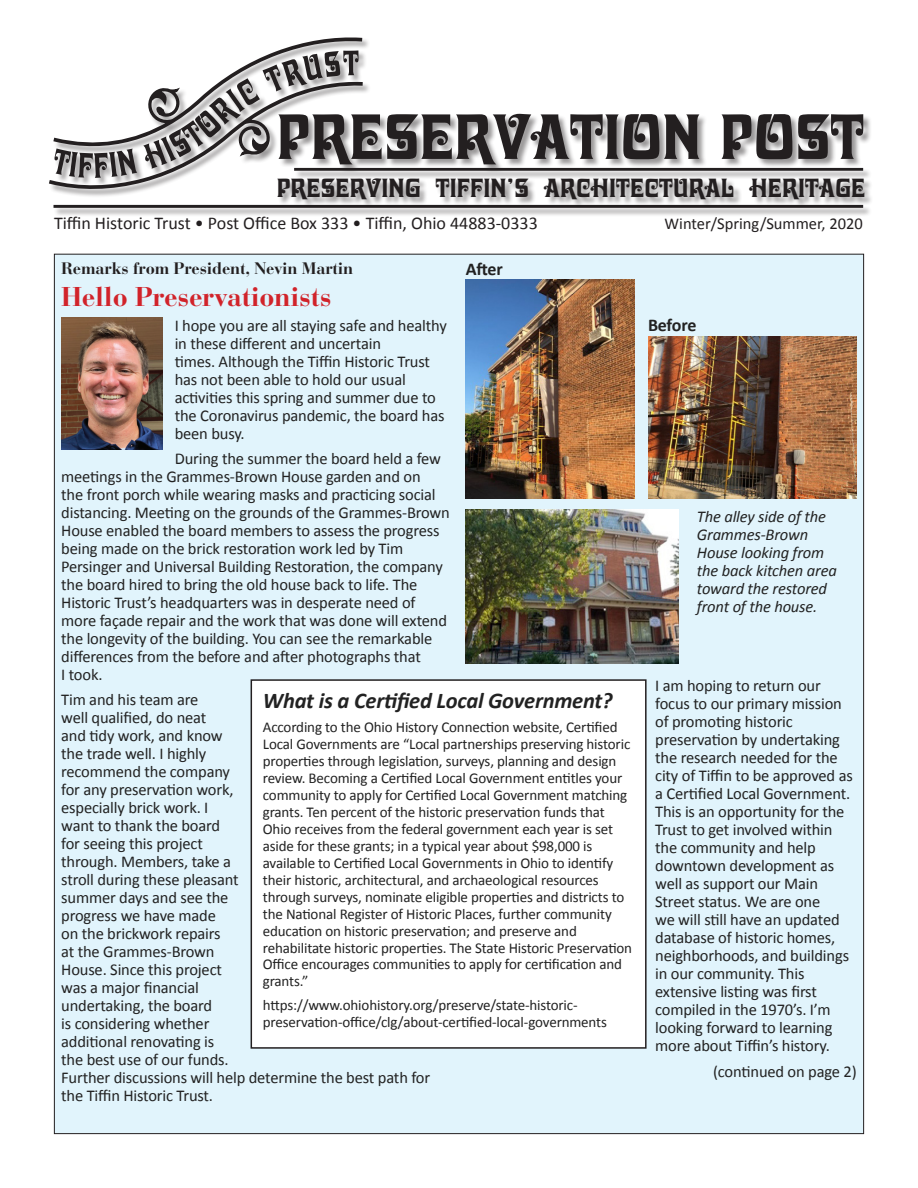
<style>
.page{position:relative;width:918px;height:1188px;background:#fff}
.page>*{position:absolute;margin:0;border:0;box-sizing:border-box;transform-origin:0 0}
.t1{font:63px "Davida Bold BT";color:#231f20}
.Plain_Text{font:700 27px "Bauer Bodoni";letter-spacing:-.01em;color:#d1232a}
.t2{font:25.95px "Davida Bold BT";color:#231f20}
.t3{font:italic 700 22.5px "Calibri";letter-spacing:-.01em;color:#222}
.t4{font:18px "Open Sans";color:#231f20}
.Plain_Text-2{font:18px "Calibri";color:#231f20}
.t5{font:700 18px "Calibri";letter-spacing:-.01em;color:#222}
.t6{font:16.5px/18px "Calibri";letter-spacing:-.01em;color:#222}
.t7{font:italic 16.5px/18px "Calibri";letter-spacing:-.01em;color:#222}
.Plain_Text-3{font:700 16.5px "Bauer Bodoni";letter-spacing:-.01em;color:#231f20}
.Plain_Text-4{font:16.5px "Calibri";color:#231f20}
.t8{font:15px/17px "Calibri";letter-spacing:-.01em;color:#222}
</style>
<div class="page">
<div style="left:49px;top:37px;width:824px;height:180px;background:#231f20;opacity:.46"></div>
<hr style="left:294px;top:168px;width:569px;height:3px;background:#231f20">
<hr style="left:54px;top:205px;width:809px;height:3px;background:#231f20">
<svg style="left:49px;top:37px;width:315px;height:154px"></svg>
<div style="left:54px;top:254px;width:810px;height:880px;background:#e1f4fc"></div>
<img style="left:61px;top:318px;width:101px;height:131px">
<img style="left:648px;top:336px;width:209px;height:162px">
<img style="left:466px;top:280px;width:169px;height:218px">
<img style="left:466px;top:510px;width:213px;height:153px">
<div style="left:251px;top:680px;width:395px;height:368px;background:#fff"></div>
<div style="left:251px;top:679px;width:396px;height:370px;border:2px solid #231f20"></div>
<p class="t1" style="left:277px;top:98px;width:589px">PRESERVATION POST</p>
<p class="t2" style="left:277px;top:172px;width:590px">PRESERVING TIFFIN’S ARCHITECTURAL HERITAGE</p>
<p class="t4" style="left:68px;top:211px;width:575px">fn Historic Trust, Inc. • Post Office Box 333 • Tiffin, Ohio 44883-0333</p>
<p class="Plain_Text-3" style="left:61px;top:258px;width:294px">Remarks from President, Nevin Martin</p>
<p class="Plain_Text" style="left:61px;top:281px;width:272px">Hello Preservationists</p>
<p class="t6" style="left:175px;top:316px;width:274px">I hope you are all staying safe and healthy in these different and uncertain<br>times. Although the Tiffin Historic Trust has not been able to hold our usual activities this spring and summer due to the Coronavirus pandemic, the board has been busy.</p>
<p class="t6" style="left:61px;top:449px;width:390px;text-indent:113px">During the summer the board held a few meetings in the Grammes-Brown House garden and on<br>the front porch while wearing masks and practicing social distancing. Meeting on the grounds of the Grammes-Brown House enabled the board members to assess the progress being made on the brick restoration work led by Tim Persinger and Universal Building Restoration, the company the board hired to bring the old house back to life. The Historic Trust’s headquarters was in desperate need of more façade repair and the work that was done will extend the longevity of the building. You can see the remarkable differences from the before and after photographs that<br>I took.</p>
<p class="t6" style="left:61px;top:690px;width:370px">Tim and his team are<br>well qualified, do neat<br>and tidy work, and know<br>the trade well. I highly<br>recommend the company<br>for any preservation work,<br>especially brick work. I<br>want to thank the board<br>for seeing this project<br>through. Members, take a<br>stroll during these pleasant<br>summer days and see the<br>progress we have made<br>on the brickwork repairs<br>at the Grammes-Brown<br>House. Since this project<br>was a major financial<br>undertaking, the board<br>is considering whether<br>additional renovating is<br>the best use of our funds.<br>Further discussions will help determine the best path for the Tiffin Historic Trust.</p>
<p class="Plain_Text-2" style="left:54px;top:211px;width:485px">Tiffin Historic Trust • Post Office Box 333 • Tiffin, Ohio 44883-0333</p>
<p class="Plain_Text-4" style="left:665px;top:212px;width:200px">Winter/Spring/Summer, 2020</p>
<p class="t5" style="left:466px;top:256px;width:39px">After</p>
<p class="t5" style="left:648px;top:312px;width:50px">Before</p>
<p class="t7" style="left:697px;top:507px;width:141px">The alley side of the<br>Grammes-Brown<br>House looking from the back kitchen area toward the restored front of the house.</p>
<p class="t6" style="left:655px;top:676px;width:199px">I am hoping to return our focus to our primary mission of promoting historic preservation by undertaking the research needed for the city of Tiffin to be approved as a Certified Local Government.<br>This is an opportunity for the<br>Trust to get involved within the community and help downtown development as well as support our Main<br>Street status. We are one<br>we will still have an updated database of historic homes, neighborhoods, and buildings in our community. This extensive listing was first compiled in the 1970’s. I’m looking forward to learning more about Tiffin’s history.</p>
<p class="t6" style="left:713px;top:1062px;width:145px">(continued on page 2)</p>
<p class="t3" style="left:263px;top:685px;width:351px">What is a Certified Local Government?</p>
<p class="t8" style="left:263px;top:718px;width:371px">According to the Ohio History Connection website, Certified Local Governments are “Local partnerships preserving historic properties through legislation, surveys, planning and design review. Becoming a Certified Local Government entitles your community to apply for Certified Local Government matching grants. Ten percent of the historic preservation funds that Ohio receives from the federal government each year is set aside for these grants; in a typical year about $98,000 is available to Certified Local Governments in Ohio to identify their historic, architectural, and archaeological resources through surveys, nominate eligible properties and districts to the National Register of Historic Places, further community education on historic preservation; and preserve and rehabilitate historic properties. The State Historic Preservation Office encourages communities to apply for certification and grants.”</p>
<p class="t8" style="left:263px;top:996px;width:346px">https://www.ohiohistory.org/preserve/state-historic&shy;preservation-office/clg/about-certified-local-governments</p>
</div>
